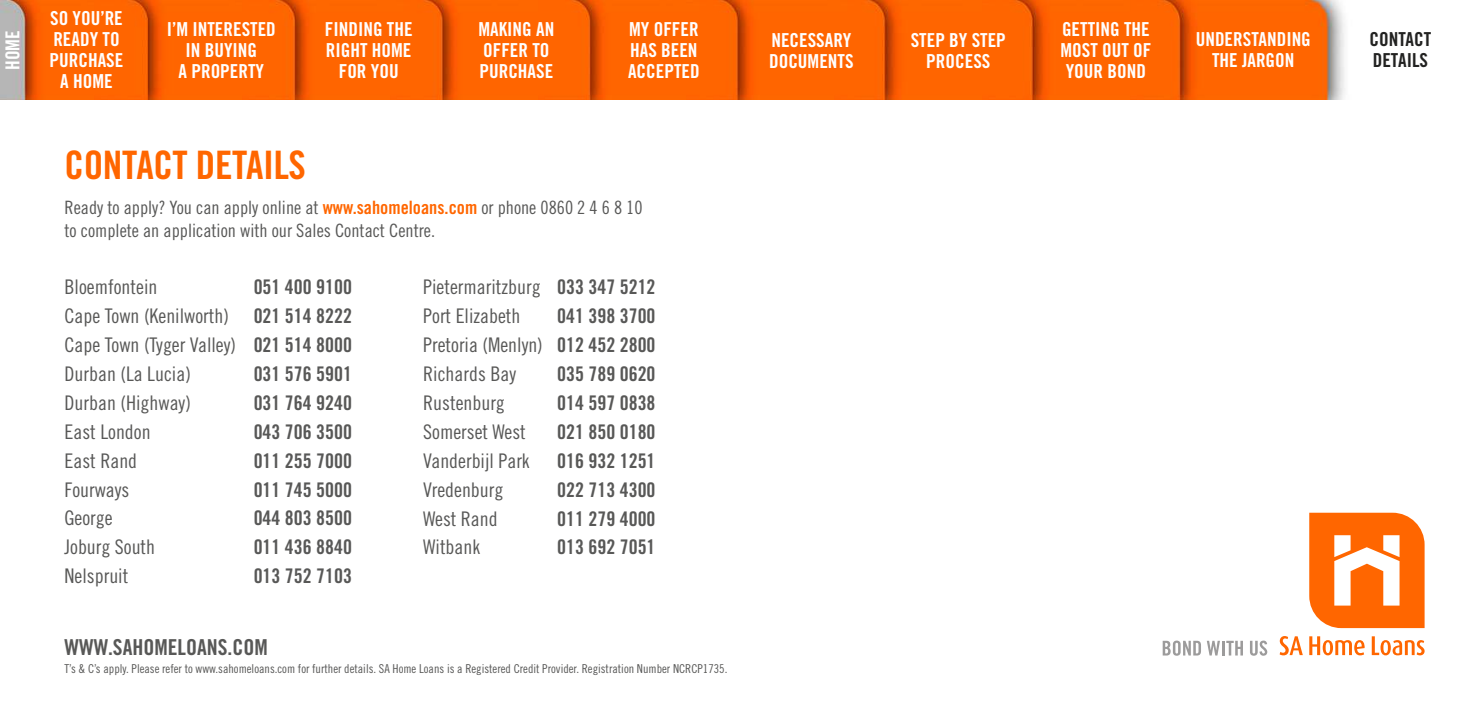
<style>
.page{position:relative;width:1474px;height:705px;background:#fff}
.page>*{position:absolute;margin:0;border:0;box-sizing:border-box;transform-origin:0 0}
.t1{font:39.2px "Trade Gothic LT Std Bd Cn 20";letter-spacing:-.01em;color:#f60}
.t2{font:21.88px "Trade Gothic LT Std Bd Cn 20";color:#585857}
.t3{font:20.12px/28.9px "Trade Gothic LT Std Cn 18";color:#585857}
.t4{font:20.12px "Trade Gothic LT Std Bd Cn 20";color:#585857}
.t5{font:19.25px/21px "Trade Gothic LT Std Bd Cn 20";color:#fff;text-align:center}
.t6{font:19.25px/21px "Trade Gothic LT Std Bd Cn 20";color:#222221}
.t7{font:18.38px/22.1px "Trade Gothic LT Std Cn 18";color:#585857}
.t8{font:12.25px "Trade Gothic LT Std Cn 18";color:#585857}
.s1{font-family:"Trade Gothic LT Std Bd Cn 20";color:#f60}
.s2{font-family:"Trade Gothic LT Std Bd Cn 20"}
</style>
<div class="page">
<img style="left:0;top:0;width:1345px;height:99px">
<svg style="left:1279px;top:636px;width:23px;height:19px"></svg>
<svg style="left:1309px;top:636px;width:55px;height:19px"></svg>
<svg style="left:1371px;top:636px;width:53px;height:19px"></svg>
<svg style="left:1309px;top:512px;width:115px;height:116px"></svg>
<svg style="left:1162px;top:640px;width:38px;height:15px"></svg>
<svg style="left:1207px;top:640px;width:12px;height:15px"></svg>
<hr style="left:1221px;top:640px;width:3px;height:15px;background:#9c9b9b">
<svg style="left:1226px;top:640px;width:16px;height:15px"></svg>
<svg style="left:1250px;top:640px;width:17px;height:15px"></svg>
<p class="t5" style="left:2px;top:70px;width:41px;rotate:-90deg">HOME</p>
<p class="t5" style="left:50px;top:7px;width:75px">SO YOU’RE<br>READY TO<br>PURCHASE<br>A HOME</p>
<p class="t5" style="left:167px;top:18px;width:111px">I’M INTERESTED<br>IN BUYING<br>A PROPERTY</p>
<p class="t5" style="left:325px;top:18px;width:89px">FINDING THE<br>RIGHT HOME<br>FOR YOU</p>
<p class="t5" style="left:478px;top:18px;width:77px;text-align:left">MAKING AN<br>OFFER TO<br>PURCHASE</p>
<p class="t5" style="left:628px;top:18px;width:73px;text-align:justify">MY OFFER HAS BEEN ACCEPTED</p>
<p class="t5" style="left:769px;top:29px;width:86px;text-align:left">NECESSARY<br>DOCUMENTS</p>
<p class="t5" style="left:910px;top:29px;width:97px">STEP BY STEP<br>PROCESS</p>
<p class="t6" style="left:1369px;top:29px;width:63px">CONTACT<br>DETAILS</p>
<p class="t5" style="left:1060px;top:18px;width:92px;text-align:justify">GETTING THE MOST OUT OF YOUR BOND</p>
<p class="t5" style="left:1195px;top:29px;width:117px">UNDERSTANDING<br>THE JARGON</p>
<h1 class="t1" style="left:64px;top:141px;width:243px">CONTACT DETAILS</h1>
<p class="t7" style="left:64px;top:197px;width:579px">Ready to apply? You can apply online at <span class="s1">www.sahomeloans.com</span> or phone 0860 2 4 6 8 10 to complete an application with our Sales Contact Centre.</p>
<p class="t3" style="left:65px;top:272px;width:94px">Bloemfontein</p>
<p class="t4" style="left:254px;top:275px;width:100px">051 400 9100</p>
<p class="t3" style="left:65px;top:301px;width:289px;text-align:justify">Cape Town (Kenilworth) <span class="s2">021 514 8222<br></span>Cape Town (Tyger Valley) <span class="s2">021 514 8000<br></span>Durban (La Lucia)</p>
<p class="t4" style="left:254px;top:361px;width:100px">031 576 5901</p>
<p class="t3" style="left:65px;top:388px;width:128px">Durban (Highway)</p>
<p class="t4" style="left:254px;top:390px;width:100px">031 764 9240</p>
<p class="t3" style="left:65px;top:417px;width:88px">East London</p>
<p class="t4" style="left:254px;top:419px;width:100px">043 706 3500</p>
<p class="t3" style="left:65px;top:445px;width:74px">East Rand</p>
<p class="t4" style="left:254px;top:448px;width:100px">011 255 7000</p>
<p class="t3" style="left:65px;top:474px;width:66px">Fourways</p>
<p class="t4" style="left:254px;top:477px;width:100px">011 745 5000</p>
<p class="t3" style="left:65px;top:503px;width:50px">George</p>
<p class="t4" style="left:254px;top:506px;width:100px">044 803 8500</p>
<p class="t3" style="left:65px;top:532px;width:92px">Joburg South</p>
<p class="t4" style="left:254px;top:535px;width:100px">011 436 8840</p>
<p class="t3" style="left:65px;top:561px;width:65px">Nelspruit</p>
<p class="t4" style="left:254px;top:563px;width:100px">013 752 7103</p>
<p class="t2" style="left:65px;top:634px;width:205px">WWW.SAHOMELOANS.COM</p>
<p class="t3" style="left:423px;top:272px;width:234px">Pietermaritzburg <span class="s2">033 347 5212<br></span>Port Elizabeth</p>
<p class="t4" style="left:557px;top:304px;width:100px">041 398 3700</p>
<p class="t3" style="left:423px;top:330px;width:234px">Pretoria (Menlyn) <span class="s2">012 452 2800<br></span>Richards Bay</p>
<p class="t4" style="left:557px;top:361px;width:100px">035 789 0620</p>
<p class="t3" style="left:423px;top:388px;width:83px">Rustenburg</p>
<p class="t4" style="left:557px;top:390px;width:100px">014 597 0838</p>
<p class="t3" style="left:423px;top:417px;width:104px">Somerset West</p>
<p class="t4" style="left:557px;top:419px;width:100px">021 850 0180</p>
<p class="t3" style="left:423px;top:445px;width:108px">Vanderbijl Park</p>
<p class="t4" style="left:557px;top:448px;width:100px">016 932 1251</p>
<p class="t3" style="left:423px;top:474px;width:82px">Vredenburg</p>
<p class="t4" style="left:557px;top:477px;width:100px">022 713 4300</p>
<p class="t3" style="left:423px;top:503px;width:76px">West Rand</p>
<p class="t4" style="left:557px;top:506px;width:100px">011 279 4000</p>
<p class="t3" style="left:423px;top:532px;width:58px">Witbank</p>
<p class="t4" style="left:557px;top:535px;width:100px">013 692 7051</p>
<p class="t8" style="left:64px;top:661px;width:664px">T’s &amp; C’s apply. Please refer to www.sahomeloans.com for further details. SA Home Loans is a Registered Credit Provider. Registration Number NCRCP1735.</p>
</div>
